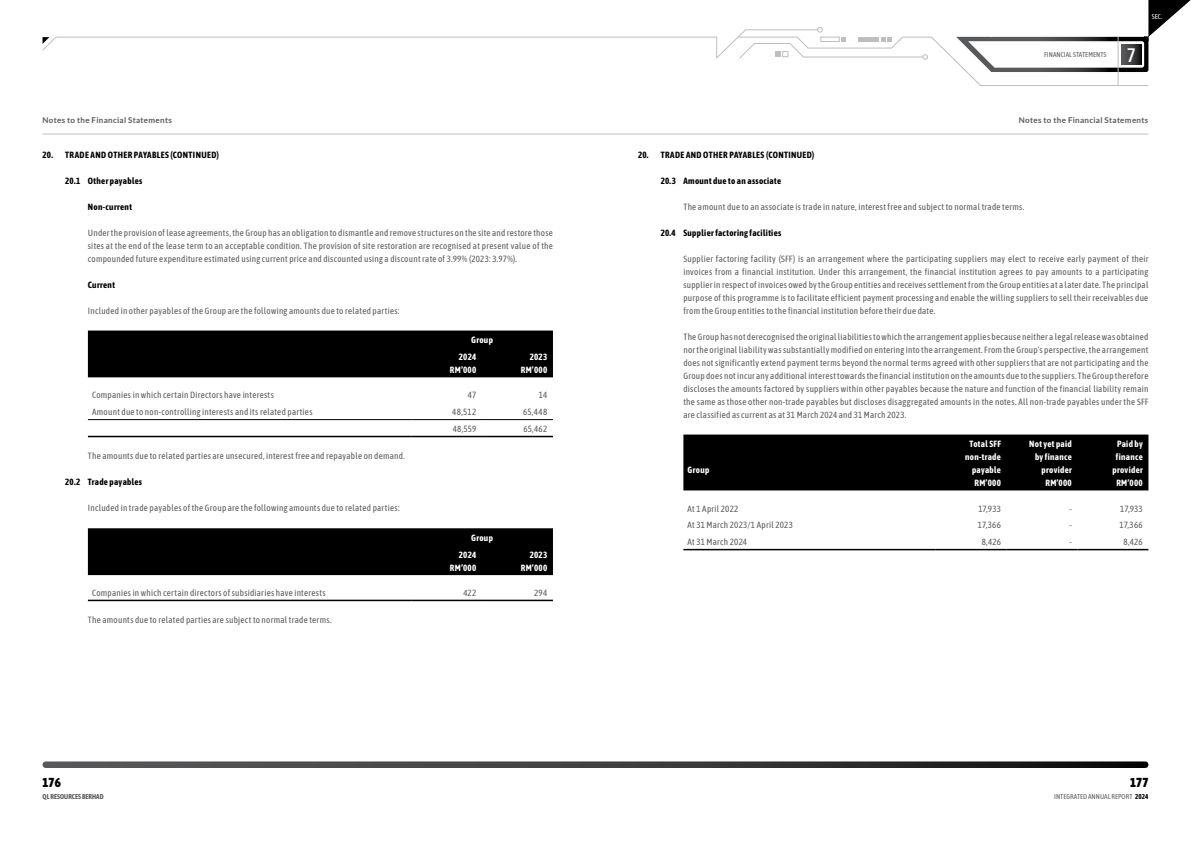
<style>
.page{position:relative;width:1191px;height:842px;background:#fff}
.page>*{position:absolute;margin:0;border:0;box-sizing:border-box;transform-origin:0 0}
.t1{font:500 19.5px "Asap Condensed";color:#fff}
.t2{font:900 13px "Asap Condensed";color:#000}
.t3{font:9px/13px "Asap Condensed";letter-spacing:.03em;color:#58595b;text-align:justify}
.t4{font:700 9px "Asap Condensed";letter-spacing:.04em;color:#000}
.t5{font:700 9px/13px "Asap Condensed";letter-spacing:.035em;color:#fff;text-align:right}
.t6{font:700 8px "Lato";letter-spacing:.035em;color:#58595b}
.t7{font:7px "Asap Condensed";letter-spacing:.01em;color:#58595b}
.t8{font:700 7px "Asap Condensed";letter-spacing:.01em;color:#58595b}
.t9{font:7px "Asap Condensed";color:#fff}
.s1{font-weight:700;color:#000}
</style>
<div class="page">
<svg style="left:43px;top:761px;width:1105px;height:7px;background:#464648"></svg>
<hr style="left:58px;top:37px;width:658px;height:1px;background:#bcbec0">
<svg style="left:42px;top:37px;width:17px;height:14px"></svg>
<svg style="left:716px;top:0;width:475px;height:86px"></svg>
<hr style="left:43px;top:134px;width:1105px;height:1px;background:#bcbec0">
<div style="left:88px;top:331px;width:465px;height:46px;background:#000"></div>
<hr style="left:88px;top:419px;width:323px;height:1px;background:#000">
<hr style="left:411px;top:419px;width:71px;height:1px;background:#000">
<hr style="left:482px;top:419px;width:71px;height:1px;background:#000">
<hr style="left:88px;top:436px;width:323px;height:1px;background:#000">
<hr style="left:411px;top:436px;width:71px;height:1px;background:#000">
<hr style="left:482px;top:436px;width:71px;height:1px;background:#000">
<div style="left:88px;top:528px;width:465px;height:47px;background:#000"></div>
<hr style="left:88px;top:600px;width:323px;height:1px;background:#000">
<hr style="left:411px;top:600px;width:71px;height:1px;background:#000">
<hr style="left:482px;top:600px;width:71px;height:1px;background:#000">
<div style="left:683px;top:435px;width:465px;height:55px;background:#000"></div>
<hr style="left:683px;top:549px;width:252px;height:1px;background:#000">
<hr style="left:935px;top:549px;width:71px;height:1px;background:#000">
<hr style="left:1006px;top:549px;width:71px;height:1px;background:#000">
<hr style="left:1077px;top:549px;width:71px;height:1px;background:#000">
<p class="t7" style="left:1044px;top:50px;width:64px">FINANCIAL STATEMENTS</p>
<h1 class="t1" style="left:1127px;top:41px;width:11px">7</h1>
<p class="t9" style="left:1151px;top:12px;width:12px">SEC.</p>
<p class="t6" style="left:43px;top:115px;width:131px">Notes to the Financial Statements</p>
<p class="t6" style="left:1019px;top:115px;width:131px">Notes to the Financial Statements</p>
<p class="t4" style="left:43px;top:148px;width:178px">20. TRADE AND OTHER PAYABLES (CONTINUED)</p>
<p class="t4" style="left:65px;top:174px;width:79px">20.1 Other payables</p>
<p class="t4" style="left:88px;top:200px;width:46px">Non-current</p>
<p class="t3" style="left:88px;top:225px;width:466px">Under the provision of lease agreements, the Group has an obligation to dismantle and remove structures on the site and restore those sites at the end of the lease term to an acceptable condition. The provision of site restoration are recognised at present value of the compounded future expenditure estimated using current price and discounted using a discount rate of 3.99% (2023: 3.97%).</p>
<p class="t4" style="left:88px;top:278px;width:29px">Current</p>
<p class="t3" style="left:88px;top:303px;width:313px">Included in other payables of the Group are the following amounts due to related parties:</p>
<p class="t5" style="left:459px;top:331px;width:36px;line-height:16.9px;text-align:left;text-indent:12px">Group<br>2024</p>
<p class="t5" style="left:450px;top:363px;width:28px">RM’000</p>
<p class="t4" style="left:638px;top:148px;width:178px">20. TRADE AND OTHER PAYABLES (CONTINUED)</p>
<p class="t4" style="left:660px;top:174px;width:122px">20.3 Amount due to an associate</p>
<p class="t3" style="left:683px;top:199px;width:342px">The amount due to an associate is trade in nature, interest free and subject to normal trade terms.</p>
<p class="t4" style="left:660px;top:226px;width:122px">20.4 Supplier factoring facilities</p>
<p class="t3" style="left:683px;top:251px;width:466px">Supplier factoring facility (SFF) is an arrangement where the participating suppliers may elect to receive early payment of their invoices from a financial institution. Under this arrangement, the financial institution agrees to pay amounts to a participating supplier in respect of invoices owed by the Group entities and receives settlement from the Group entities at a later date. The principal purpose of this programme is to facilitate efficient payment processing and enable the willing suppliers to sell their receivables due from the Group entities to the financial institution before their due date.</p>
<p class="t3" style="left:683px;top:329px;width:466px">The Group has not derecognised the original liabilities to which the arrangement applies because neither a legal release was obtained nor the original liability was substantially modified on entering into the arrangement. From the Group’s perspective, the arrangement does not significantly extend payment terms beyond the normal terms agreed with other suppliers that are not participating and the Group does not incur any additional interest towards the financial institution on the amounts due to the suppliers. The Group therefore discloses the amounts factored by suppliers within other payables because the nature and function of the financial liability remain the same as those other non-trade payables but discloses disaggregated amounts in the notes. All non-trade payables under the SFF are classified as current as at 31 March 2024 and 31 March 2023.</p>
<p class="t5" style="left:521px;top:350px;width:28px">2023<br>RM’000</p>
<p class="t3" style="left:92px;top:388px;width:183px">Companies in which certain Directors have interests</p>
<p class="t3" style="left:468px;top:388px;width:10px">47</p>
<p class="t3" style="left:539px;top:388px;width:10px">14</p>
<p class="t3" style="left:92px;top:405px;width:222px">Amount due to non-controlling interests and its related parties</p>
<p class="t3" style="left:452px;top:405px;width:26px">48,512</p>
<p class="t3" style="left:523px;top:405px;width:26px">65,448</p>
<p class="t3" style="left:453px;top:422px;width:25px">48,559</p>
<p class="t3" style="left:523px;top:422px;width:25px">65,462</p>
<p class="t3" style="left:88px;top:449px;width:318px">The amounts due to related parties are unsecured, interest free and repayable on demand.</p>
<p class="t4" style="left:65px;top:476px;width:78px">20.2 Trade payables</p>
<p class="t3" style="left:88px;top:501px;width:313px">Included in trade payables of the Group are the following amounts due to related parties:</p>
<p class="t5" style="left:459px;top:529px;width:36px;line-height:16.9px;text-align:left;text-indent:12px">Group<br>2024</p>
<p class="t5" style="left:450px;top:561px;width:28px">RM’000</p>
<p class="t5" style="left:965px;top:437px;width:37px">Total SFF non-trade payable<br>RM’000</p>
<p class="t5" style="left:1029px;top:437px;width:44px">Not yet paid by finance provider<br>RM’000</p>
<p class="t5" style="left:1112px;top:437px;width:32px;text-align:center">Paid by finance provider<br>RM’000</p>
<p class="t5" style="left:687px;top:463px;width:23px">Group</p>
<p class="t3" style="left:687px;top:501px;width:52px">At 1 April 2022</p>
<p class="t3" style="left:978px;top:501px;width:24px">17,933</p>
<p class="t3" style="left:1069px;top:501px;width:4px">-</p>
<p class="t3" style="left:1120px;top:501px;width:24px">17,933</p>
<p class="t3" style="left:687px;top:518px;width:107px">At 31 March 2023/1 April 2023</p>
<p class="t3" style="left:977px;top:518px;width:25px">17,366</p>
<p class="t3" style="left:1069px;top:518px;width:4px">-</p>
<p class="t3" style="left:1119px;top:518px;width:25px">17,366</p>
<p class="t3" style="left:687px;top:535px;width:61px">At 31 March 2024</p>
<p class="t3" style="left:981px;top:535px;width:21px">8,426</p>
<p class="t3" style="left:1069px;top:535px;width:4px">-</p>
<p class="t3" style="left:1123px;top:535px;width:21px">8,426</p>
<p class="t5" style="left:521px;top:548px;width:28px">2023<br>RM’000</p>
<p class="t3" style="left:92px;top:586px;width:235px">Companies in which certain directors of subsidiaries have interests</p>
<p class="t3" style="left:463px;top:586px;width:15px">422</p>
<p class="t3" style="left:534px;top:586px;width:15px">294</p>
<p class="t3" style="left:88px;top:613px;width:245px">The amounts due to related parties are subject to normal trade terms.</p>
<h2 class="t2" style="left:43px;top:773px;width:20px">176</h2>
<h2 class="t2" style="left:1130px;top:773px;width:20px">177</h2>
<p class="t8" style="left:43px;top:792px;width:63px">QL RESOURCES BERHAD</p>
<p class="t7" style="left:1054px;top:792px;width:96px">INTEGRATED ANNUAL REPORT <span class="s1">2024</span></p>
</div>
